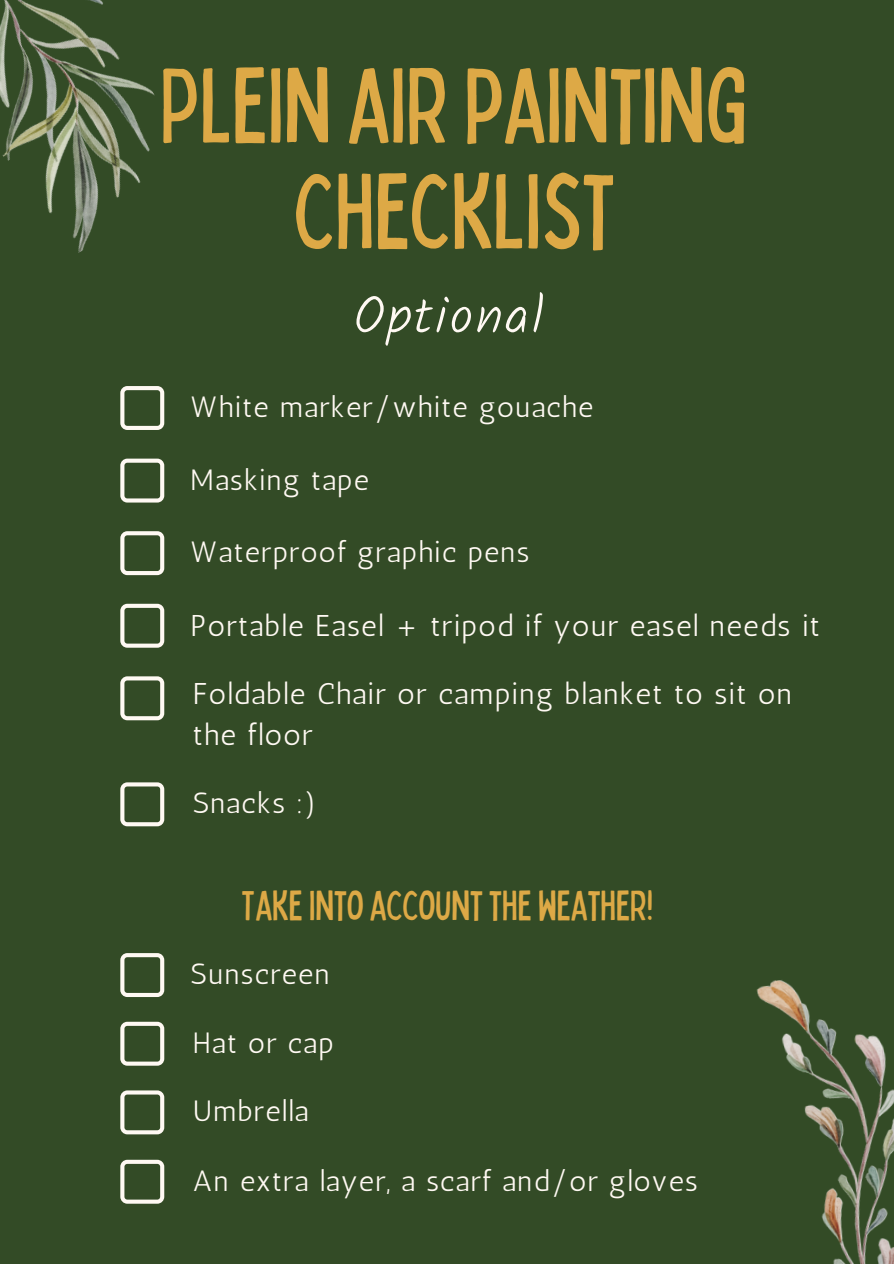
<style>
.page{position:relative;width:894px;height:1264px;background:#fff}
.page>*{position:absolute;margin:0;border:0;box-sizing:border-box;transform-origin:0 0}
.t1{font:condensed 106.5px/105.9px "Bobby Jones";color:#dda946;text-align:center}
.t2{font:300 52.5px "Kalam";letter-spacing:.05em;color:#fff9f3}
.t3{font:condensed 42px "Bobby Jones";color:#dda946}
.t4{font:30px/41.7px "Antic";letter-spacing:.045em;color:#fff9f3}
.t5{font:29.25px "Antic";letter-spacing:.045em;color:#fff9f3}
</style>
<div class="page">
<div style="left:0;top:0;width:893px;height:1263px;background:#334b26"></div>
<svg style="left:120px;top:1021px;width:44px;height:44px"></svg>
<svg style="left:120px;top:1090px;width:44px;height:44px"></svg>
<svg style="left:120px;top:676px;width:44px;height:44px"></svg>
<svg style="left:120px;top:953px;width:44px;height:44px"></svg>
<svg style="left:120px;top:386px;width:44px;height:44px"></svg>
<svg style="left:120px;top:603px;width:44px;height:44px"></svg>
<svg style="left:120px;top:1159px;width:44px;height:44px"></svg>
<img style="left:0;top:0;width:155px;height:253px">
<img style="left:756px;top:980px;width:137px;height:283px">
<svg style="left:120px;top:458px;width:44px;height:44px"></svg>
<svg style="left:120px;top:531px;width:44px;height:44px"></svg>
<svg style="left:120px;top:782px;width:44px;height:44px"></svg>
<p class="t1" style="left:160px;top:48px;width:588px">PLEIN AIRPAINTING<br>CHECKLIST</p>
<p class="t2" style="left:353px;top:284px;width:193px">Optional</p>
<p class="t5" style="left:190px;top:389px;width:404px">White marker/white gouache</p>
<p class="t5" style="left:190px;top:462px;width:180px">Masking tape</p>
<p class="t5" style="left:190px;top:534px;width:340px">Waterproof graphic pens</p>
<p class="t4" style="left:190px;top:605px;width:630px">Portable Easel + tripod if your easel needs it</p>
<p class="t4" style="left:193px;top:672px;width:600px">Foldable Chair or camping blanket to sit on the floor</p>
<p class="t5" style="left:193px;top:785px;width:125px">Snacks :)</p>
<p class="t3" style="left:241px;top:878px;width:413px">TAKEINTO ACCOUNTTHE WEATHER!</p>
<p class="t5" style="left:190px;top:956px;width:140px">Sunscreen</p>
<p class="t5" style="left:193px;top:1025px;width:142px">Hat or cap</p>
<p class="t5" style="left:193px;top:1093px;width:117px">Umbrella</p>
<p class="t5" style="left:193px;top:1163px;width:506px">An extra layer, a scarf and/or gloves</p>
</div>
